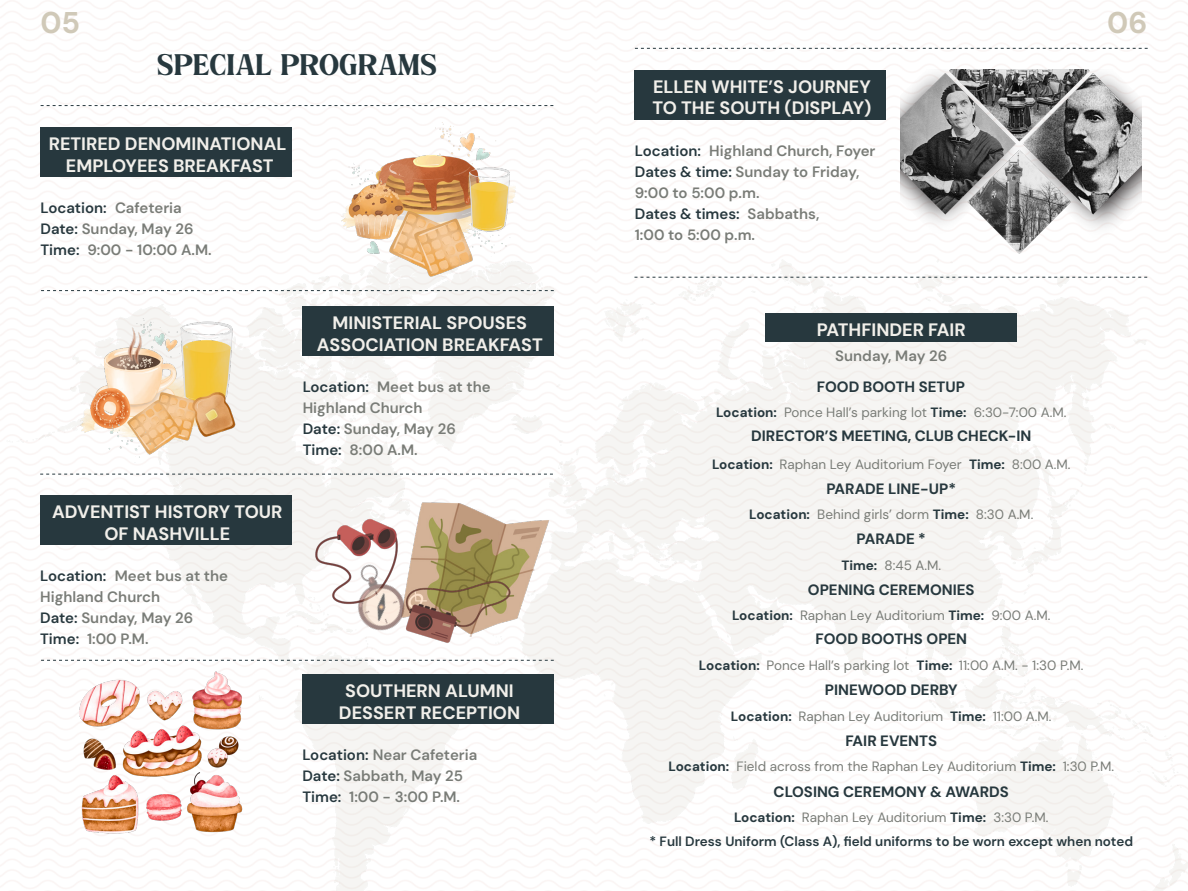
<style>
.page{position:relative;width:1188px;height:891px;background:#fff}
.page>*{position:absolute;margin:0;border:0;box-sizing:border-box;transform-origin:0 0}
.t1{font:30px "Bogimber";color:#27383e}
.t2{font:700 30px "DM Sans 18 pt";color:#d0c9b8}
.t3{font:700 18px/21.6px "DM Sans 18 pt";color:#f1efea;text-align:center}
.t4{font:600 15px/21px "DM Sans 18 pt";color:#797c77}
.t5{font:700 15px "DM Sans 18 pt";color:#27383e}
.t6{font:600 15px "DM Sans 18 pt";color:#27383e}
.t7{font:13.5px "DM Sans 18 pt";color:#797c77}
.t8{font:600 13.5px "DM Sans 18 pt";color:#27383e}
.s1{color:#797c77}
.s2{color:#27383e}
.s3{font-weight:700;color:#27383e}
</style>
<div class="page">
<img style="left:0;top:1px;width:1188px;height:172px">
<img style="left:0;top:173px;width:1188px;height:718px">
<div style="left:40px;top:127px;width:252px;height:50px;background:#27383e"></div>
<div style="left:40px;top:495px;width:251px;height:50px;background:#27383e"></div>
<div style="left:303px;top:306px;width:251px;height:50px;background:#27383e"></div>
<div style="left:766px;top:313px;width:251px;height:29px;background:#27383e"></div>
<div style="left:302px;top:674px;width:252px;height:50px;background:#27383e"></div>
<img style="left:318px;top:122px;width:221px;height:168px">
<img style="left:72px;top:667px;width:178px;height:176px">
<img style="left:62px;top:306px;width:204px;height:168px">
<img style="left:381px;top:495px;width:172px;height:151px">
<img style="left:398px;top:550px;width:119px;height:104px">
<img style="left:307px;top:516px;width:103px;height:90px">
<img style="left:317px;top:536px;width:117px;height:117px">
<svg style="left:41px;top:290px;width:513px;height:1px"></svg>
<svg style="left:634px;top:277px;width:513px;height:1px"></svg>
<svg style="left:41px;top:105px;width:512px;height:1px"></svg>
<svg style="left:41px;top:660px;width:513px;height:1px"></svg>
<svg style="left:40px;top:474px;width:513px;height:1px"></svg>
<div style="left:635px;top:70px;width:251px;height:50px;background:#27383e"></div>
<img style="left:900px;top:70px;width:241px;height:190px">
<svg style="left:635px;top:48px;width:513px;height:1px"></svg>
<h1 class="t2" style="left:40px;top:3px;width:41px">05</h1>
<h1 class="t2" style="left:1107px;top:3px;width:42px">06</h1>
<p class="t1" style="left:157px;top:52px;width:282px">SPECIAL PROGRAMS</p>
<p class="t3" style="left:653px;top:76px;width:220px;text-align:left">ELLEN WHITE’S JOURNEY<br>TO THE SOUTH (DISPLAY)</p>
<p class="t3" style="left:49px;top:133px;width:239px">RETIRED DENOMINATIONAL</p>
<p class="t3" style="left:66px;top:155px;width:209px">EMPLOYEES BREAKFAST</p>
<p class="t6" style="left:40px;top:199px;width:143px">Location: <span class="s1">Cafeteria</span></p>
<p class="t4" style="left:40px;top:218px;width:155px"><span class="s2">Date:</span> Sunday, May 26</p>
<p class="t4" style="left:40px;top:239px;width:173px"><span class="s2">Time:</span> 9:00 - 10:00 A.M.</p>
<p class="t4" style="left:635px;top:140px;width:242px"><span class="s2">Location:</span> Highland Church, Foyer<br><span class="s2">Dates &amp; time:</span> Sunday to Friday,</p>
<p class="t4" style="left:635px;top:182px;width:126px">9:00 to 5:00 p.m.</p>
<p class="t6" style="left:635px;top:204px;width:186px">Dates &amp; times: <span class="s1">Sabbaths,</span></p>
<p class="t4" style="left:635px;top:224px;width:122px">1:00 to 5:00 p.m.</p>
<p class="t3" style="left:52px;top:501px;width:232px">ADVENTIST HISTORY TOUR<br>OF NASHVILLE</p>
<p class="t4" style="left:40px;top:566px;width:189px"><span class="s2">Location:</span> Meet bus at the<br>Highland Church</p>
<p class="t4" style="left:40px;top:608px;width:155px"><span class="s2">Date:</span> Sunday, May 26</p>
<p class="t4" style="left:40px;top:629px;width:110px"><span class="s2">Time:</span> 1:00 P.M.</p>
<p class="t3" style="left:317px;top:312px;width:227px">MINISTERIAL SPOUSES<br>ASSOCIATION BREAKFAST</p>
<p class="t3" style="left:817px;top:319px;width:151px">PATHFINDER FAIR</p>
<p class="t4" style="left:835px;top:345px;width:114px">Sunday, May 26</p>
<p class="t4" style="left:303px;top:376px;width:189px"><span class="s2">Location:</span> Meet bus at the<br>Highland Church</p>
<p class="t4" style="left:303px;top:418px;width:155px"><span class="s2">Date:</span> Sunday, May 26</p>
<p class="t4" style="left:303px;top:439px;width:117px"><span class="s2">Time:</span> 8:00 A.M.</p>
<p class="t3" style="left:339px;top:680px;width:183px">SOUTHERN ALUMNI<br>DESSERT RECEPTION</p>
<p class="t4" style="left:302px;top:745px;width:176px"><span class="s2">Location:</span> Near Cafeteria</p>
<p class="t4" style="left:302px;top:766px;width:162px"><span class="s2">Date:</span> Sabbath, May 25</p>
<p class="t4" style="left:302px;top:787px;width:159px"><span class="s2">Time:</span> 1:00 - 3:00 P.M.</p>
<p class="t5" style="left:817px;top:378px;width:150px">FOOD BOOTH SETUP</p>
<p class="t7" style="left:716px;top:404px;width:352px"><span class="s3">Location:</span> Ponce Hall’s parking lot <span class="s3">Time:</span> 6:30-7:00 A.M.</p>
<p class="t5" style="left:751px;top:426px;width:282px">DIRECTOR’S MEETING, CLUB CHECK-IN</p>
<p class="t7" style="left:712px;top:455px;width:360px"><span class="s3">Location:</span> Raphan Ley Auditorium Foyer <span class="s3">Time:</span> 8:00 A.M.</p>
<p class="t5" style="left:827px;top:479px;width:131px">PARADE LINE-UP*</p>
<p class="t7" style="left:749px;top:506px;width:286px"><span class="s3">Location:</span> Behind girls’ dorm <span class="s3">Time:</span> 8:30 A.M.</p>
<p class="t5" style="left:857px;top:529px;width:71px">PARADE *</p>
<p class="t7" style="left:841px;top:556px;width:101px"><span class="s3">Time:</span> 8:45 A.M.</p>
<p class="t5" style="left:808px;top:580px;width:168px">OPENING CEREMONIES</p>
<p class="t7" style="left:732px;top:607px;width:320px"><span class="s3">Location:</span> Raphan Ley Auditorium <span class="s3">Time:</span> 9:00 A.M.</p>
<p class="t5" style="left:815px;top:629px;width:153px">FOOD BOOTHS OPEN</p>
<p class="t7" style="left:699px;top:657px;width:386px"><span class="s3">Location:</span> Ponce Hall’s parking lot <span class="s3">Time:</span> 11:00 A.M. - 1:30 P.M.</p>
<p class="t5" style="left:825px;top:681px;width:134px">PINEWOOD DERBY</p>
<p class="t7" style="left:731px;top:708px;width:322px"><span class="s3">Location:</span> Raphan Ley Auditorium <span class="s3">Time:</span> 11:00 A.M.</p>
<p class="t5" style="left:845px;top:731px;width:93px">FAIR EVENTS</p>
<p class="t7" style="left:668px;top:758px;width:447px"><span class="s3">Location:</span> Field across from the Raphan Ley Auditorium <span class="s3">Time:</span> 1:30 P.M.</p>
<p class="t5" style="left:774px;top:782px;width:237px">CLOSING CEREMONY &amp; AWARDS</p>
<p class="t7" style="left:734px;top:809px;width:316px"><span class="s3">Location:</span> Raphan Ley Auditorium <span class="s3">Time:</span> 3:30 P.M.</p>
<p class="t8" style="left:650px;top:833px;width:485px">* Full Dress Uniform (Class A), field uniforms to be worn except when noted</p>
</div>
